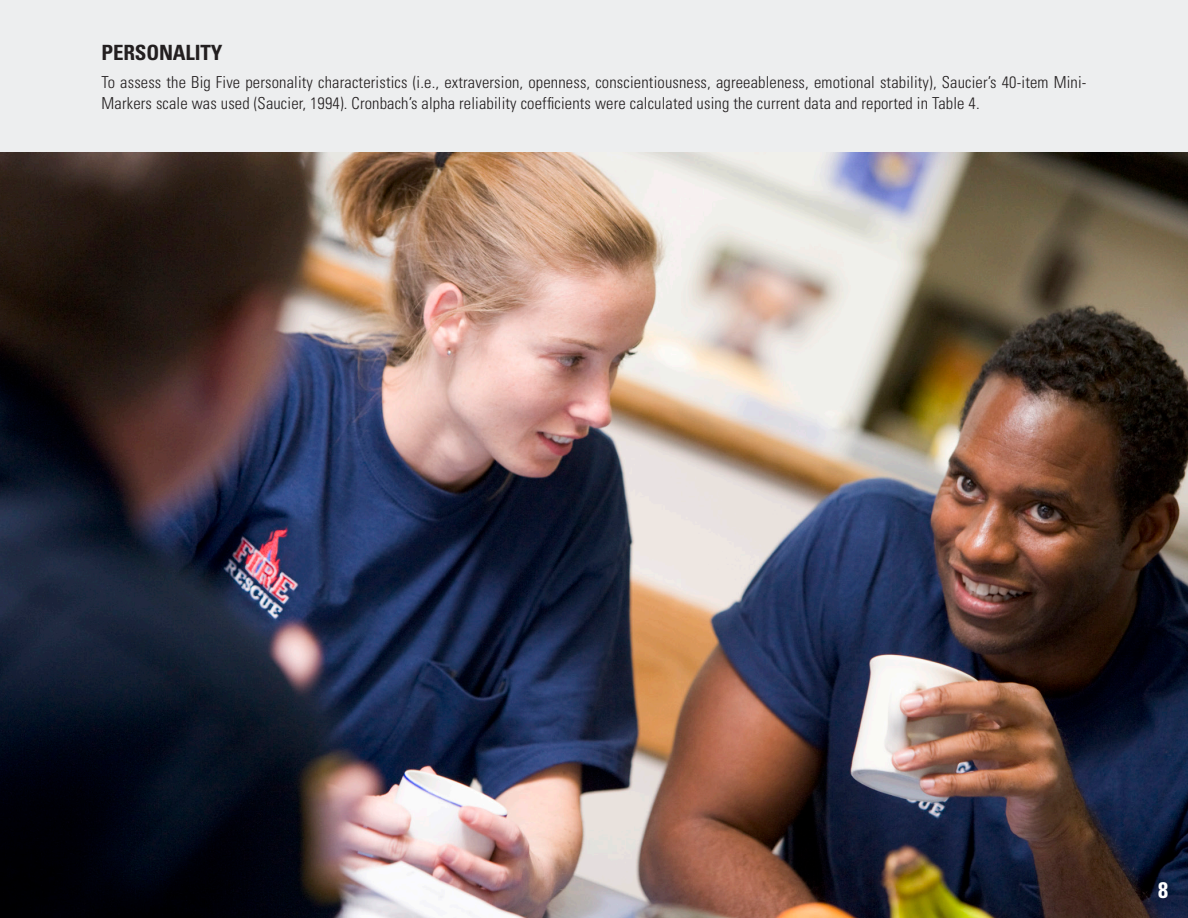
<style>
.page{position:relative;width:1188px;height:918px;background:#edeeef}
.page>*{position:absolute;margin:0;border:0;box-sizing:border-box;transform-origin:0 0}
.t1{font:700 condensed 22.5px "Univers";color:#fff}
.t2{font:700 condensed 21px "Univers";letter-spacing:-.01em;color:#231f20}
.t3{font:300 condensed 16.5px/21px "Univers";letter-spacing:.01em;color:#231f20}
</style>
<div class="page">
<img style="left:0;top:153px;width:1188px;height:765px">
<p class="t2" style="left:102px;top:39px;width:122px">PERSONALITY</p>
<p class="t3" style="left:102px;top:71px;width:986px">To assess the Big Five personality characteristics (i.e., extraversion, openness, conscientiousness, agreeableness, emotional stability), Saucier’s 40-item Mini-<br>Markers scale was used (Saucier, 1994). Cronbach’s alpha reliability coefficients were calculated using the current data and reported in Table 4.</p>
<h1 class="t1" style="left:1158px;top:877px;width:11px">8</h1>
</div>
